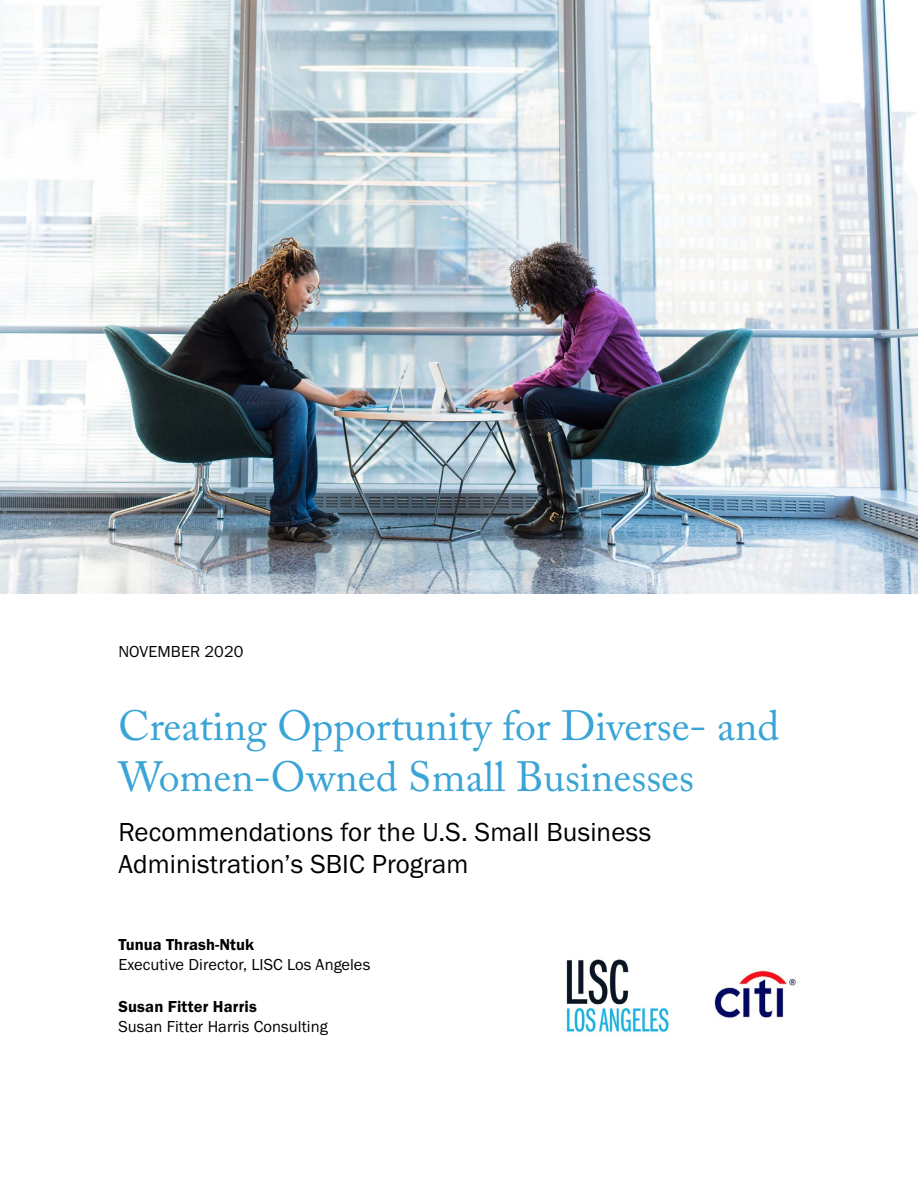
<style>
.page{position:relative;width:918px;height:1188px;background:#fff}
.page>*{position:absolute;margin:0;border:0;box-sizing:border-box;transform-origin:0 0}
.t1{font:42px/50.4px "Adobe Caslon Pro";color:#39a4d6}
.t2{font:27px/32.4px "Franklin Gothic URW Boo";letter-spacing:.005em;color:#000}
.t3{font:16.5px "Franklin Gothic URW Boo";letter-spacing:.005em;color:#000}
.t4{font:16.5px "Franklin Gothic URW Dem";letter-spacing:.005em;color:#000}
</style>
<div class="page">
<img style="left:0;top:0;width:918px;height:594px">
<img style="left:566px;top:959px;width:230px;height:74px">
<p class="t3" style="left:118px;top:641px;width:127px">NOVEMBER 2020</p>
<h1 class="t1" style="left:118px;top:701px;width:662px">Creating Opportunity for Diverse- and<br>Women-Owned Small Businesses</h1>
<h2 class="t2" style="left:118px;top:815px;width:535px">Recommendations for the U.S. Small Business<br>Administration’s SBIC Program</h2>
<p class="t4" style="left:118px;top:934px;width:137px">Tunua Thrash-Ntuk</p>
<p class="t3" style="left:118px;top:954px;width:254px">Executive Director, LISC Los Angeles</p>
<p class="t4" style="left:118px;top:996px;width:140px">Susan Fitter Harris</p>
<p class="t3" style="left:118px;top:1016px;width:211px">Susan Fitter Harris Consulting</p>
</div>
